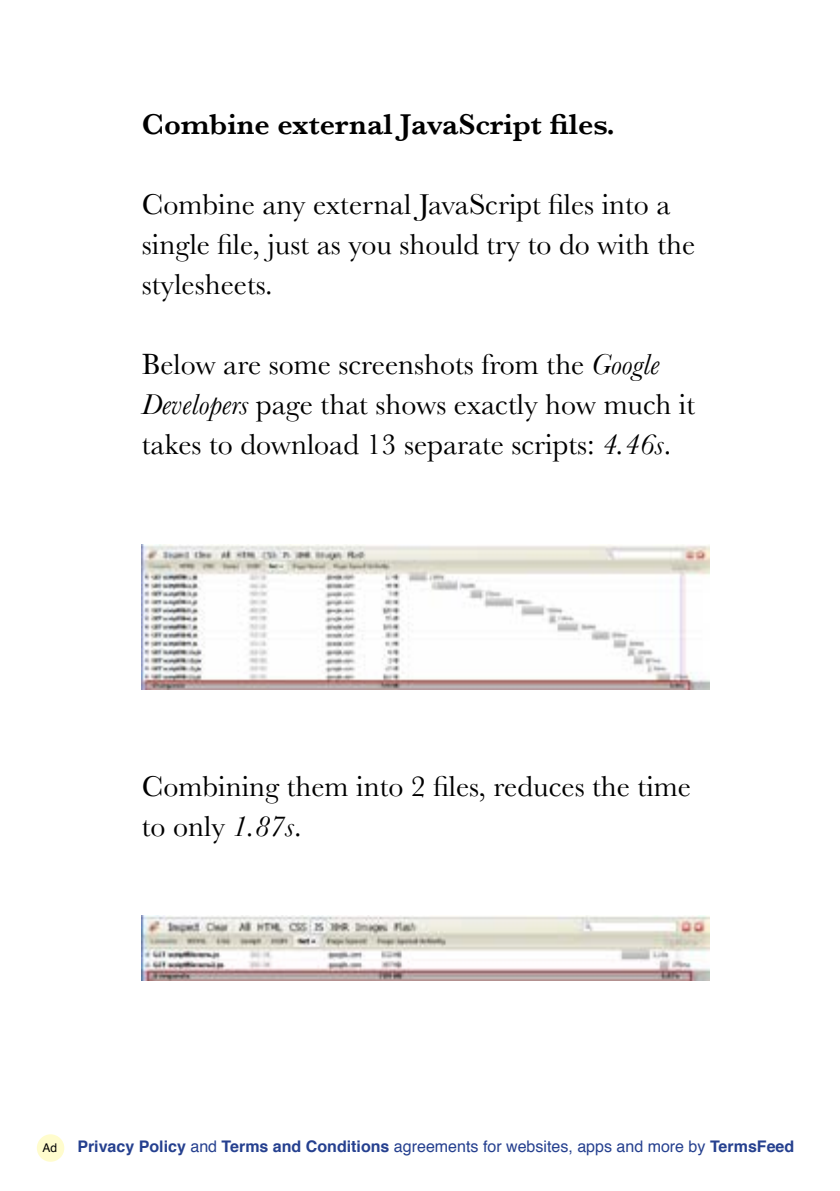
<style>
.page{position:relative;width:840px;height:1191px;background:#fff}
.page>*{position:absolute;margin:0;border:0;box-sizing:border-box;transform-origin:0 0}
.t1{font:30px/40px "Baskerville";color:#000}
.t2{font:600 30px "Baskerville";color:#000}
.t3{font:700 16px "Helvetica";color:#25408f}
.s1{font-style:italic}
.s2{font-weight:400;font-size:12px;color:#000}
.s3{font-weight:400}
</style>
<div class="page">
<img style="left:142px;top:544px;width:567px;height:145px">
<img style="left:142px;top:915px;width:567px;height:65px">
<div style="left:37px;top:1134px;width:27px;height:27px;background:#fffccd;border-radius:50%"></div>
<p class="t2" style="left:142px;top:106px;width:474px">Combine external JavaScript files.</p>
<p class="t1" style="left:142px;top:184px;width:554px">Combine any external JavaScript files into a single file, just as you should try to do with the stylesheets.</p>
<p class="t1" style="left:142px;top:344px;width:554px">Below are some screenshots from the <span class="s1">Google<br>Developers</span> page that shows exactly how much it takes to download 13 separate scripts: <span class="s1">4.46s</span>.</p>
<p class="t1" style="left:142px;top:766px;width:550px">Combining them into 2 files, reduces the time to only <span class="s1">1.87s</span>.</p>
<p class="t3" style="left:43px;top:1133px;width:752px"><span class="s2">Ad</span> Privacy Policy <span class="s3">and</span> Terms and Conditions <span class="s3">agreements for websites, apps and more by</span> TermsFeed</p>
</div>
